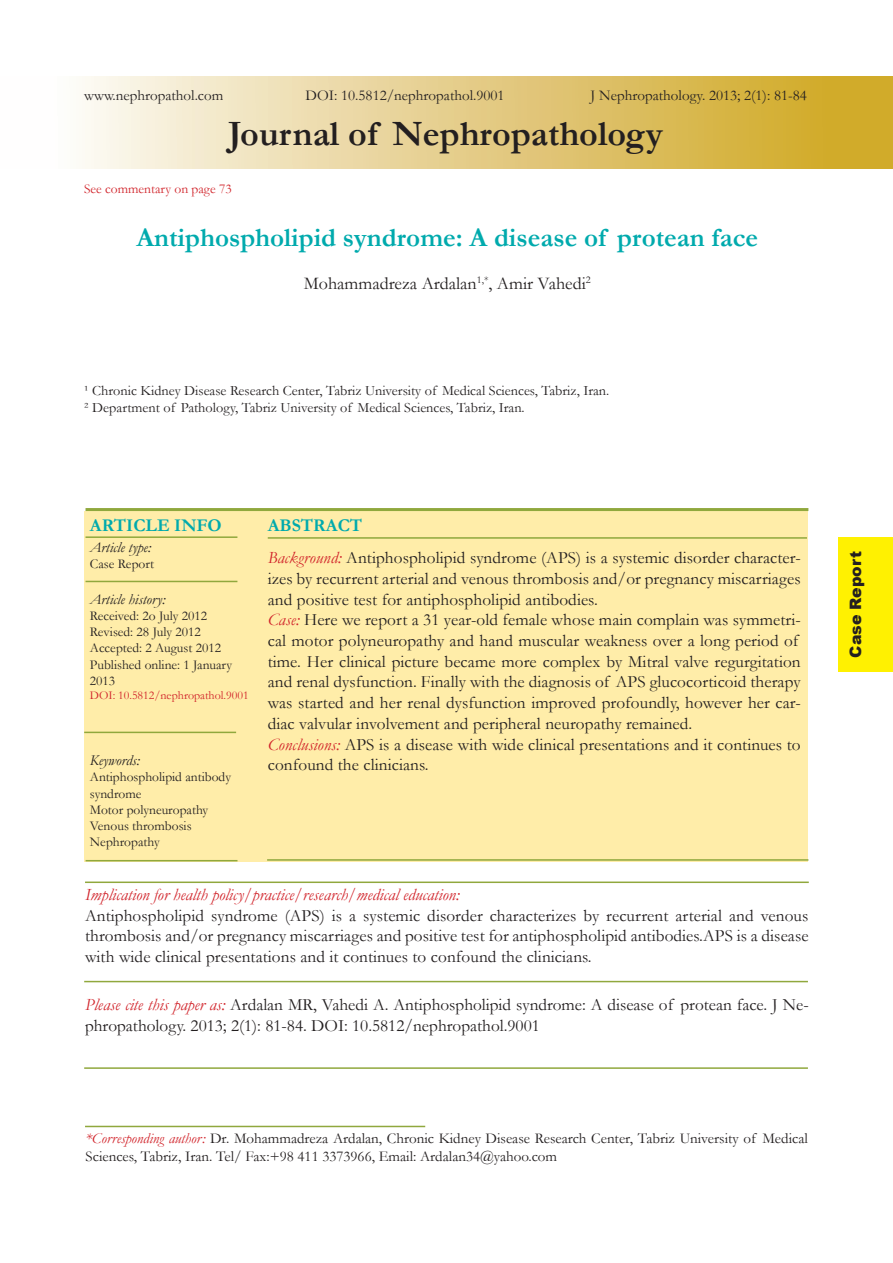
<style>
.page{position:relative;width:893px;height:1263px;background:#fff}
.page>*{position:absolute;margin:0;border:0;box-sizing:border-box;transform-origin:0 0}
.t1{font:700 36px "Garamond";color:#231f20}
.t2{font:700 27px "Garamond";color:#00aaad}
.t3{font:18px "Garamond";color:#231f20}
.t4{font:700 18px "Garamond";color:#00aaad}
.t5{font:17.25px/20.7px "Garamond";letter-spacing:.005em;color:#231f20}
.t6{font:italic 17.25px "Garamond";color:#d1232a}
.t7{font:900 15.75px "Arial";color:#231f20}
.t8{font:15px/18px "Garamond";color:#231f20}
.t9{font:italic 15px "Garamond";color:#231f20}
.t10{font:14.25px/17.1px "Garamond";color:#231f20}
.t11{font:13.5px/16.2px "Garamond";color:#231f20}
.t12{font:italic 13.5px "Garamond";color:#231f20}
.t13{font:13.5px "Garamond";color:#d1232a}
.t14{font:12px "Garamond";color:#d1232a}
.s1{font-style:italic;color:#d1232a}
</style>
<div class="page">
<div style="left:0;top:77px;width:893px;height:91px;background:linear-gradient(to right,#fff,#cda31b)"></div>
<div style="left:85px;top:511px;width:723px;height:350px;background:#ffeda9"></div>
<hr style="left:86px;top:508px;width:722px;height:3px;background:#90a83d">
<hr style="left:268px;top:537px;width:539px;height:2px;background:#90a83d">
<hr style="left:86px;top:860px;width:151px;height:1px;background:#90a83d">
<hr style="left:85px;top:1126px;width:340px;height:1px;background:#90a83d">
<hr style="left:86px;top:536px;width:151px;height:2px;background:#90a83d">
<hr style="left:86px;top:581px;width:151px;height:1px;background:#90a83d">
<div style="left:838px;top:537px;width:55px;height:135px;background:#fff101"></div>
<hr style="left:267px;top:859px;width:541px;height:2px;background:#90a83d">
<hr style="left:84px;top:981px;width:724px;height:1px;background:#90a83d">
<hr style="left:84px;top:732px;width:152px;height:1px;background:#90a83d">
<hr style="left:85px;top:881px;width:724px;height:2px;background:#90a83d">
<hr style="left:84px;top:1067px;width:724px;height:2px;background:#90a83d">
<p class="t8" style="left:84px;top:86px;width:141px">www.nephropathol.com</p>
<p class="t8" style="left:306px;top:86px;width:200px">DOI: 10.5812/nephropathol.9001</p>
<p class="t8" style="left:590px;top:86px;width:218px">J Nephropathology. 2013; 2(1): 81-84</p>
<h1 class="t1" style="left:228px;top:109px;width:436px">Journal of Nephropathology</h1>
<p class="t13" style="left:84px;top:180px;width:149px">See commentary on page 73</p>
<p class="t12" style="left:660px;top:87px;width:144px">Antiphospholipid syndrome ….</p>
<h2 class="t2" style="left:137px;top:219px;width:623px">Antiphospholipid syndrome: A disease of protean face</h2>
<p class="t3" style="left:304px;top:272px;width:288px">Mohammadreza Ardalan<sup>1,*</sup>, Amir Vahedi<sup>2</sup></p>
<p class="t10" style="left:84px;top:381px;width:527px">¹ Chronic Kidney Disease Research Center, Tabriz University of Medical Sciences, Tabriz, Iran.<br>² Department of Pathology, Tabriz University of Medical Sciences, Tabriz, Iran.</p>
<p class="t4" style="left:90px;top:513px;width:134px">ARTICLE INFO</p>
<p class="t9" style="left:90px;top:537px;width:63px">Article type:</p>
<p class="t11" style="left:90px;top:555px;width:66px">Case Report</p>
<p class="t9" style="left:90px;top:589px;width:77px">Article history:</p>
<p class="t11" style="left:90px;top:607px;width:144px">Received: 2o July 2012<br>Revised: 28 July 2012<br>Accepted: 2 August 2012<br>Published online: 1 January<br>2013</p>
<p class="t14" style="left:90px;top:687px;width:160px">DOI: 10.5812/nephropathol.9001</p>
<p class="t9" style="left:90px;top:750px;width:52px">Keywords:</p>
<p class="t11" style="left:90px;top:769px;width:143px">Antiphospholipid antibody syndrome<br>Motor polyneuropathy<br>Venous thrombosis<br>Nephropathy</p>
<p class="t4" style="left:268px;top:513px;width:96px">ABSTRACT</p>
<p class="t5" style="left:268px;top:547px;width:535px"><span class="s1">Background:</span> Antiphospholipid syndrome (APS) is a systemic disorder character&shy;izes by recurrent arterial and venous thrombosis and/or pregnancy miscarriages and positive test for antiphospholipid antibodies.<br><span class="s1">Case:</span> Here we report a 31 year-old female whose main complain was symmetri&shy;cal motor polyneuropathy and hand muscular weakness over a long period of time. Her clinical picture became more complex by Mitral valve regurgitation and renal dysfunction. Finally with the diagnosis of APS glucocorticoid therapy was started and her renal dysfunction improved profoundly, however her car&shy;diac valvular involvement and peripheral neuropathy remained.<br><span class="s1">Conclusions:</span> APS is a disease with wide clinical presentations and it continues to confound the clinicians.</p>
<p class="t7" style="left:844px;top:658px;width:108px;rotate:-90deg">Case Report</p>
<p class="t6" style="left:85px;top:883px;width:376px">Implication for health policy/practice/research/medical education:</p>
<p class="t5" style="left:85px;top:904px;width:725px;text-align:justify">Antiphospholipid syndrome (APS) is a systemic disorder characterizes by recurrent arterial and venous thrombosis and/or pregnancy miscarriages and positive test for antiphospholipid antibodies.APS is a disease with wide clinical presentations and it continues to confound the clinicians.</p>
<p class="t5" style="left:85px;top:994px;width:725px"><span class="s1">Please cite this paper as:</span> Ardalan MR, Vahedi A. Antiphospholipid syndrome: A disease of protean face. J Ne&shy;phropathology. 2013; 2(1): 81-84. DOI: 10.5812/nephropathol.9001</p>
<p class="t8" style="left:86px;top:1128px;width:724px"><span class="s1">*Corresponding author:</span> Dr. Mohammadreza Ardalan, Chronic Kidney Disease Research Center, Tabriz University of Medical<br>Sciences, Tabriz, Iran. Tel/ Fax:+98 411 3373966, Email: Ardalan34@yahoo.com</p>
</div>
